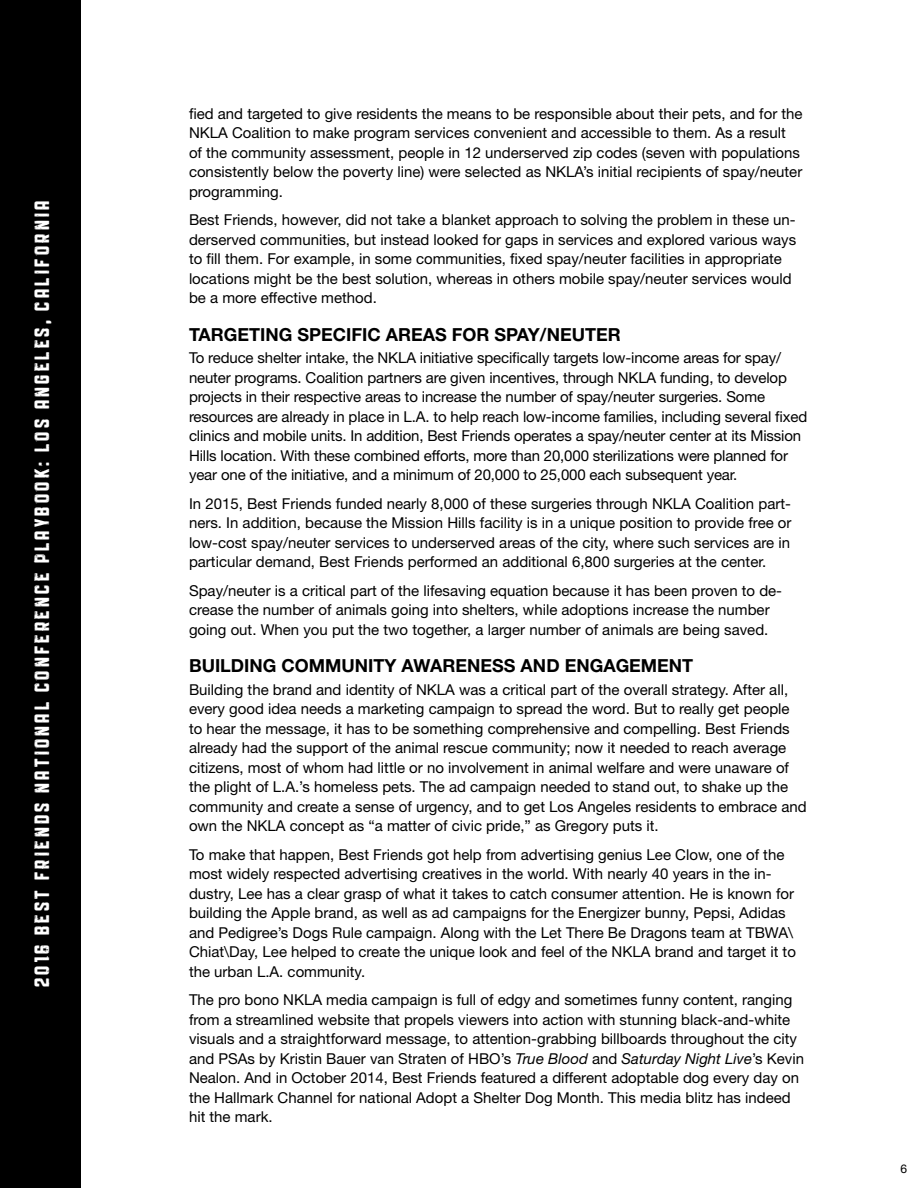
<style>
.page{position:relative;width:918px;height:1188px;background:#fff}
.page>*{position:absolute;margin:0;border:0;box-sizing:border-box;transform-origin:0 0}
.t1{font:22.5px "Public Gothic Vintage";letter-spacing:.15em;color:#fff}
.t2{font:700 18px "Helvetica Neue LT Std";color:#000}
.t3{font:15px/19.5px "Helvetica Neue LT Std";color:#000}
.t4{font:12px "Helvetica Neue LT Std";color:#000}
.s1{font-style:italic}
</style>
<div class="page">
<div style="left:0;top:0;width:80px;height:1188px;background:#000"></div>
<h1 class="t1" style="left:30px;top:987px;width:788px;rotate:-90deg">2016 BEST FRIENDS NATIONAL CONFERENCE PLAYBOOK: LOS ANGELES, CALIFORNIA</h1>
<p class="t3" style="left:189px;top:103px;width:615px">fied and targeted to give residents the means to be responsible about their pets, and for the NKLA Coalition to make program services convenient and accessible to them. As a result<br>of the community assessment, people in 12 underserved zip codes (seven with populations consistently below the poverty line) were selected as NKLA’s initial recipients of spay/neuter programming.</p>
<p class="t3" style="left:189px;top:210px;width:609px">Best Friends, however, did not take a blanket approach to solving the problem in these un&shy;derserved communities, but instead looked for gaps in services and explored various ways to fill them. For example, in some communities, fixed spay/neuter facilities in appropriate locations might be the best solution, whereas in others mobile spay/neuter services would be a more effective method.</p>
<p class="t2" style="left:189px;top:323px;width:433px">TARGETING SPECIFIC AREAS FOR SPAY/NEUTER</p>
<p class="t3" style="left:189px;top:348px;width:620px">To reduce shelter intake, the NKLA initiative specifically targets low-income areas for spay/ neuter programs. Coalition partners are given incentives, through NKLA funding, to develop projects in their respective areas to increase the number of spay/neuter surgeries. Some resources are already in place in L.A. to help reach low-income families, including several fixed clinics and mobile units. In addition, Best Friends operates a spay/neuter center at its Mission Hills location. With these combined efforts, more than 20,000 sterilizations were planned for year one of the initiative, and a minimum of 20,000 to 25,000 each subsequent year.</p>
<p class="t3" style="left:189px;top:494px;width:604px;text-align:justify">In 2015, Best Friends funded nearly 8,000 of these surgeries through NKLA Coalition part&shy;ners. In addition, because the Mission Hills facility is in a unique position to provide free or low-cost spay/neuter services to underserved areas of the city, where such services are in particular demand, Best Friends performed an additional 6,800 surgeries at the center.</p>
<p class="t3" style="left:189px;top:581px;width:595px">Spay/neuter is a critical part of the lifesaving equation because it has been proven to de&shy;crease the number of animals going into shelters, while adoptions increase the number going out. When you put the two together, a larger number of animals are being saved.</p>
<p class="t2" style="left:189px;top:655px;width:506px">BUILDING COMMUNITY AWARENESS AND ENGAGEMENT</p>
<p class="t3" style="left:189px;top:680px;width:619px">Building the brand and identity of NKLA was a critical part of the overall strategy. After all, every good idea needs a marketing campaign to spread the word. But to really get people<br>to hear the message, it has to be something comprehensive and compelling. Best Friends already had the support of the animal rescue community; now it needed to reach average citizens, most of whom had little or no involvement in animal welfare and were unaware of the plight of L.A.’s homeless pets. The ad campaign needed to stand out, to shake up the community and create a sense of urgency, and to get Los Angeles residents to embrace and own the NKLA concept as “a matter of civic pride,” as Gregory puts it.</p>
<p class="t3" style="left:189px;top:845px;width:608px">To make that happen, Best Friends got help from advertising genius Lee Clow, one of the most widely respected advertising creatives in the world. With nearly 40 years in the in&shy;dustry, Lee has a clear grasp of what it takes to catch consumer attention. He is known for building the Apple brand, as well as ad campaigns for the Energizer bunny, Pepsi, Adidas and Pedigree’s Dogs Rule campaign. Along with the Let There Be Dragons team at TBWA\ Chiat\Day, Lee helped to create the unique look and feel of the NKLA brand and target it to the urban L.A. community.</p>
<p class="t3" style="left:189px;top:990px;width:617px">The pro bono NKLA media campaign is full of edgy and sometimes funny content, ranging from a streamlined website that propels viewers into action with stunning black-and-white visuals and a straightforward message, to attention-grabbing billboards throughout the city and PSAs by Kristin Bauer van Straten of HBO’s <span class="s1">True Blood</span> and <span class="s1">Saturday Night Live</span>’s Kevin Nealon. And in October 2014, Best Friends featured a different adoptable dog every day on the Hallmark Channel for national Adopt a Shelter Dog Month. This media blitz has indeed hit the mark.</p>
<p class="t4" style="left:901px;top:1162px;width:8px">6</p>
</div>
